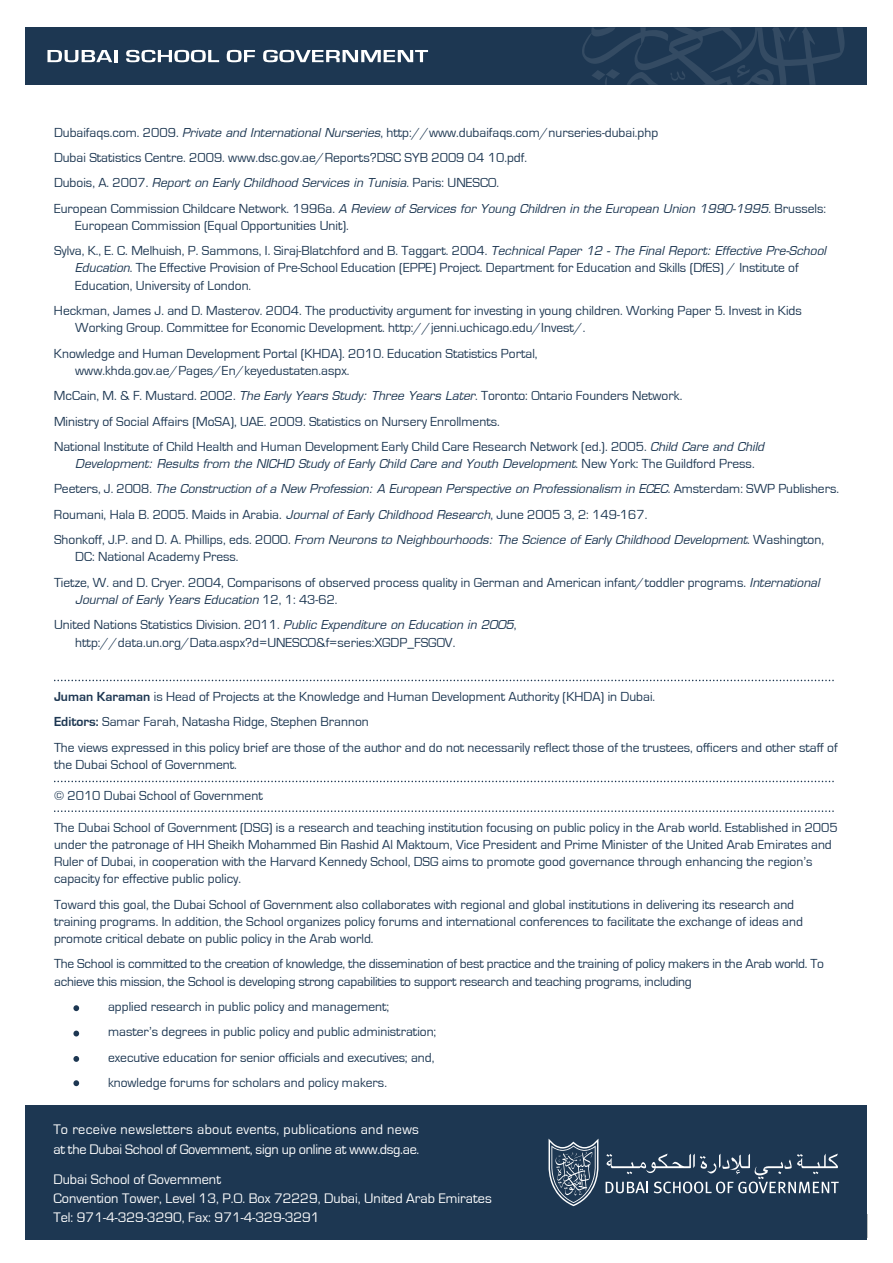
<style>
.page{position:relative;width:893px;height:1263px;background:#fff}
.page>*{position:absolute;margin:0;border:0;box-sizing:border-box;transform-origin:0 0}
.t1{font:14.25px/18.8px "Eurostile";color:#fff}
.t2{font:14.25px/19.8px "Eurostile";letter-spacing:.02em;color:#fff}
.t3{font:13.5px/25.3px "Eurostile";color:#1d3752}
.t4{font:italic 12px/25.3px "Euromode";color:#1d3752}
.s1{font-family:"Euromode";font-style:italic;font-size:12px}
.s2{font-family:"Eurostile";font-style:normal;font-size:13.5px}
.s3{font-weight:700}
</style>
<div class="page">
<div style="left:26px;top:27px;width:841px;height:58px;background:#1d3752"></div>
<svg style="left:582px;top:27px;width:263px;height:58px"></svg>
<svg style="left:47px;top:50px;width:70px;height:12px"></svg>
<svg style="left:126px;top:50px;width:93px;height:12px"></svg>
<svg style="left:227px;top:50px;width:28px;height:12px"></svg>
<svg style="left:263px;top:50px;width:165px;height:12px"></svg>
<svg style="left:73px;top:1005px;width:6px;height:6px"></svg>
<svg style="left:73px;top:1056px;width:6px;height:6px"></svg>
<svg style="left:73px;top:1030px;width:6px;height:6px"></svg>
<svg style="left:73px;top:1080px;width:6px;height:6px"></svg>
<div style="left:26px;top:1106px;width:841px;height:134px;background:#1d3752"></div>
<svg style="left:54px;top:680px;width:780px;height:1px"></svg>
<svg style="left:54px;top:781px;width:780px;height:1px"></svg>
<svg style="left:54px;top:810px;width:780px;height:2px"></svg>
<svg style="left:549px;top:1139px;width:49px;height:67px"></svg>
<svg style="left:606px;top:1153px;width:233px;height:40px"></svg>
<p class="t3" style="left:54px;top:120px;width:606px">Dubaifaqs.com. 2009. <span class="s1">Private and International Nurseries</span>, http://www.dubaifaqs.com/nurseries-dubai.php<br>Dubai Statistics Centre. 2009. www.dsc.gov.ae/Reports?DSC SYB 2009 04 10.pdf.</p>
<p class="t4" style="left:54px;top:170px;width:774px"><span class="s2">Dubois, A. 2007.</span> Report on Early Childhood Services in Tunisia<span class="s2">. Paris: UNESCO.<br>European Commission Childcare Network. 1996a.</span> A Review of Services for Young Children in the European Union 1990-1995<span class="s2">. Brussels:</span></p>
<p class="t3" style="left:54px;top:213px;width:774px;text-indent:21px">European Commission (Equal Opportunities Unit).<br>Sylva, K., E. C. Melhuish, P. Sammons, I. Siraj-Blatchford and B. Taggart. 2004. <span class="s1">Technical Paper 12 - The Final Report: Effective Pre-School</span></p>
<p class="t3" style="left:75px;top:260px;width:725px;line-height:17.2px"><span class="s1">Education</span>. The Effective Provision of Pre-School Education (EPPE) Project. Department for Education and Skills (DfES) / Institute of<br>Education, University of London.</p>
<p class="t3" style="left:75px;top:302px;width:728px;line-height:17.2px;text-indent:-21px">Heckman, James J. and D. Masterov. 2004. The productivity argument for investing in young children. Working Paper 5. Invest in Kids<br>Working Group. Committee for Economic Development. http://jenni.uchicago.edu/Invest/.</p>
<p class="t3" style="left:75px;top:345px;width:464px;line-height:17.2px;text-indent:-21px">Knowledge and Human Development Portal (KHDA). 2010. Education Statistics Portal, www.khda.gov.ae/Pages/En/keyedustaten.aspx.</p>
<p class="t3" style="left:54px;top:383px;width:712px">McCain, M. &amp; F. Mustard. 2002. <span class="s1">The Early Years Study: Three Years Later</span>. Toronto: Ontario Founders Network.<br>Ministry of Social Affairs (MoSA), UAE. 2009. Statistics on Nursery Enrollments.<br>National Institute of Child Health and Human Development Early Child Care Research Network (ed.). 2005. <span class="s1">Child Care and Child</span></p>
<p class="t4" style="left:54px;top:451px;width:786px;text-indent:21px">Development: Results from the NICHD Study of Early Child Care and Youth Development<span class="s2">. New York: The Guildford Press.<br>Peeters, J. 2008.</span> The Construction of a New Profession: A European Perspective on Professionalism in ECEC<span class="s2">. Amsterdam: SWP Publishers.</span></p>
<p class="t3" style="left:54px;top:502px;width:595px">Roumani, Hala B. 2005. Maids in Arabia. <span class="s1">Journal of Early Childhood Research</span>, June 2005 3, 2: 149-167.</p>
<p class="t4" style="left:54px;top:527px;width:772px"><span class="s2">Shonkoff, J.P. and D. A. Phillips, eds. 2000.</span> From Neurons to Neighbourhoods: The Science of Early Childhood Development<span class="s2">. Washington,</span></p>
<p class="t3" style="left:54px;top:544px;width:767px;text-indent:21px">DC: National Academy Press.<br>Tietze, W. and D. Cryer. 2004, Comparisons of observed process quality in German and American infant/toddler programs. <span class="s1">International</span></p>
<p class="t4" style="left:75px;top:587px;width:264px">Journal of Early Years Education <span class="s2">12, 1: 43-62.</span></p>
<p class="t3" style="left:75px;top:616px;width:443px;line-height:17.2px;text-indent:-21px">United Nations Statistics Division. 2011. <span class="s1">Public Expenditure on Education in 2005</span>, http://data.un.org/Data.aspx?d=UNESCO&amp;f=series:XGDP_FSGOV.</p>
<p class="t3" style="left:54px;top:684px;width:785px"><span class="s3">Juman Karaman</span> is Head of Projects at the Knowledge and Human Development Authority (KHDA) in Dubai.<br><span class="s3">Editors:</span> Samar Farah, Natasha Ridge, Stephen Brannon<br>The views expressed in this policy brief are those of the author and do not necessarily reflect those of the trustees, officers and other staff of</p>
<p class="t3" style="left:54px;top:752px;width:184px">the Dubai School of Government.</p>
<p class="t3" style="left:54px;top:783px;width:210px">© 2010 Dubai School of Government</p>
<p class="t3" style="left:54px;top:819px;width:785px;line-height:17.2px">The Dubai School of Government (DSG) is a research and teaching institution focusing on public policy in the Arab world. Established in 2005 under the patronage of HH Sheikh Mohammed Bin Rashid Al Maktoum, Vice President and Prime Minister of the United Arab Emirates and Ruler of Dubai, in cooperation with the Harvard Kennedy School, DSG aims to promote good governance through enhancing the region’s capacity for effective public policy.</p>
<p class="t3" style="left:54px;top:896px;width:750px;line-height:17.2px">Toward this goal, the Dubai School of Government also collaborates with regional and global institutions in delivering its research and training programs. In addition, the School organizes policy forums and international conferences to facilitate the exchange of ideas and promote critical debate on public policy in the Arab world.</p>
<p class="t3" style="left:54px;top:956px;width:771px;line-height:17.2px">The School is committed to the creation of knowledge, the dissemination of best practice and the training of policy makers in the Arab world. To achieve this mission, the School is developing strong capabilities to support research and teaching programs, including</p>
<p class="t3" style="left:108px;top:994px;width:330px">applied research in public policy and management; master’s degrees in public policy and public administration; executive education for senior officials and executives; and, knowledge forums for scholars and policy makers.</p>
<p class="t2" style="left:53px;top:1119px;width:368px">To receive newsletters about events, publications and news at the Dubai School of Government, sign up online at www.dsg.ae.</p>
<p class="t1" style="left:53px;top:1170px;width:440px">Dubai School of Government<br>Convention Tower, Level 13, P.O. Box 72229, Dubai, United Arab Emirates<br>Tel: 971-4-329-3290, Fax: 971-4-329-3291</p>
</div>
